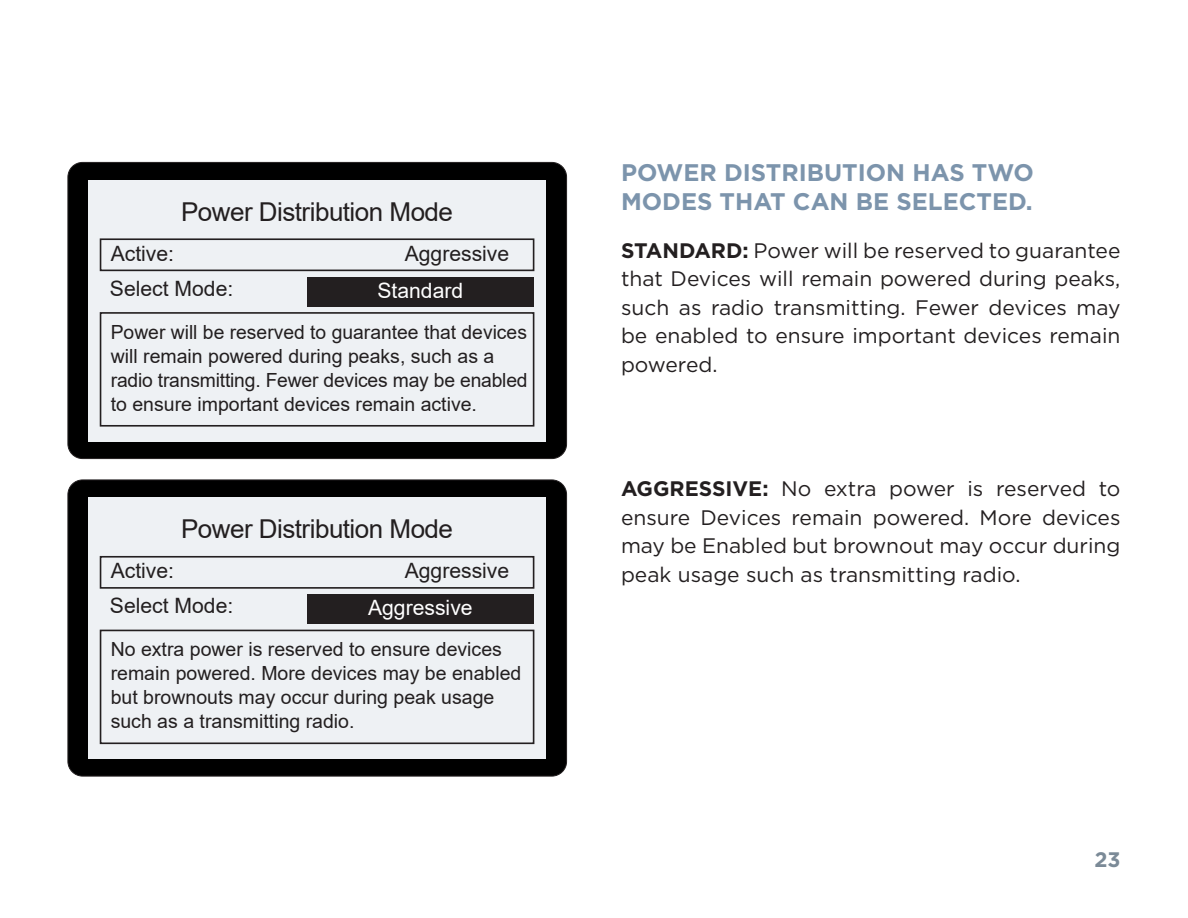
<style>
.page{position:relative;width:1188px;height:918px;background:#fff}
.page>*{position:absolute;margin:0;border:0;box-sizing:border-box;transform-origin:0 0}
.t1{font:26.1px "Arial";letter-spacing:-.02em;color:#231f20}
.t2{font:700 24px/28.5px "Gotham";color:#7c94ac}
.t3{font:21px/28.5px "Gotham";color:#231f20;text-align:justify}
.t4{font:21px "Arial";color:#231f20}
.t5{font:21px "Arial";color:#fff}
.t6{font:700 21px "Gotham";color:#7b8a97}
.t7{font:19.5px/24px "Arial";color:#231f20}
.s1{font-weight:700}
</style>
<div class="page">
<div style="left:68px;top:162px;width:499px;height:297px;background:#000;border-radius:15px"></div>
<div style="left:88px;top:180px;width:458px;height:261px;background:#eef1f4"></div>
<div style="left:68px;top:162px;width:499px;height:297px;border:1px solid #231f20;border-radius:15px"></div>
<div style="left:100px;top:238px;width:434px;height:33px;border:2px solid #231f20"></div>
<div style="left:100px;top:312px;width:434px;height:115px;border:2px solid #231f20"></div>
<div style="left:307px;top:277px;width:227px;height:29px;background:#231f20"></div>
<div style="left:68px;top:480px;width:499px;height:296px;background:#000;border-radius:15px"></div>
<div style="left:88px;top:497px;width:458px;height:262px;background:#eef1f4"></div>
<div style="left:68px;top:480px;width:499px;height:297px;border:1px solid #231f20;border-radius:15px"></div>
<div style="left:100px;top:556px;width:434px;height:33px;border:2px solid #231f20"></div>
<div style="left:100px;top:630px;width:434px;height:114px;border:2px solid #231f20"></div>
<div style="left:307px;top:594px;width:227px;height:30px;background:#231f20"></div>
<p class="t1" style="left:181px;top:193px;width:273px">Power Distribution Mode</p>
<p class="t4" style="left:111px;top:239px;width:65px">Active:</p>
<p class="t4" style="left:405px;top:239px;width:106px">Aggressive</p>
<p class="t4" style="left:110px;top:274px;width:125px">Select Mode:</p>
<p class="t5" style="left:378px;top:276px;width:87px">Standard</p>
<p class="t7" style="left:111px;top:320px;width:418px">Power will be reserved to guarantee that devices will remain powered during peaks, such as a radio transmitting. Fewer devices may be enabled to ensure important devices remain active.</p>
<p class="t1" style="left:181px;top:511px;width:273px">Power Distribution Mode</p>
<p class="t4" style="left:111px;top:557px;width:65px">Active:</p>
<p class="t4" style="left:405px;top:557px;width:106px">Aggressive</p>
<p class="t4" style="left:110px;top:592px;width:125px">Select Mode:</p>
<p class="t5" style="left:368px;top:593px;width:106px">Aggressive</p>
<p class="t7" style="left:111px;top:637px;width:412px">No extra power is reserved to ensure devices remain powered. More devices may be enabled but brownouts may occur during peak usage such as a transmitting radio.</p>
<p class="t2" style="left:621px;top:158px;width:414px">POWER DISTRIBUTION HAS TWO<br>MODES THAT CAN BE SELECTED.</p>
<p class="t3" style="left:621px;top:236px;width:501px"><span class="s1">STANDARD:</span> Power will be reserved to guarantee that Devices will remain powered during peaks, such as radio transmitting. Fewer devices may be enabled to ensure important devices remain powered.</p>
<p class="t3" style="left:621px;top:474px;width:501px"><span class="s1">AGGRESSIVE:</span> No extra power is reserved to ensure Devices remain powered. More devices may be Enabled but brownout may occur during peak usage such as transmitting radio.</p>
<p class="t6" style="left:1094px;top:846px;width:28px">23</p>
</div>
